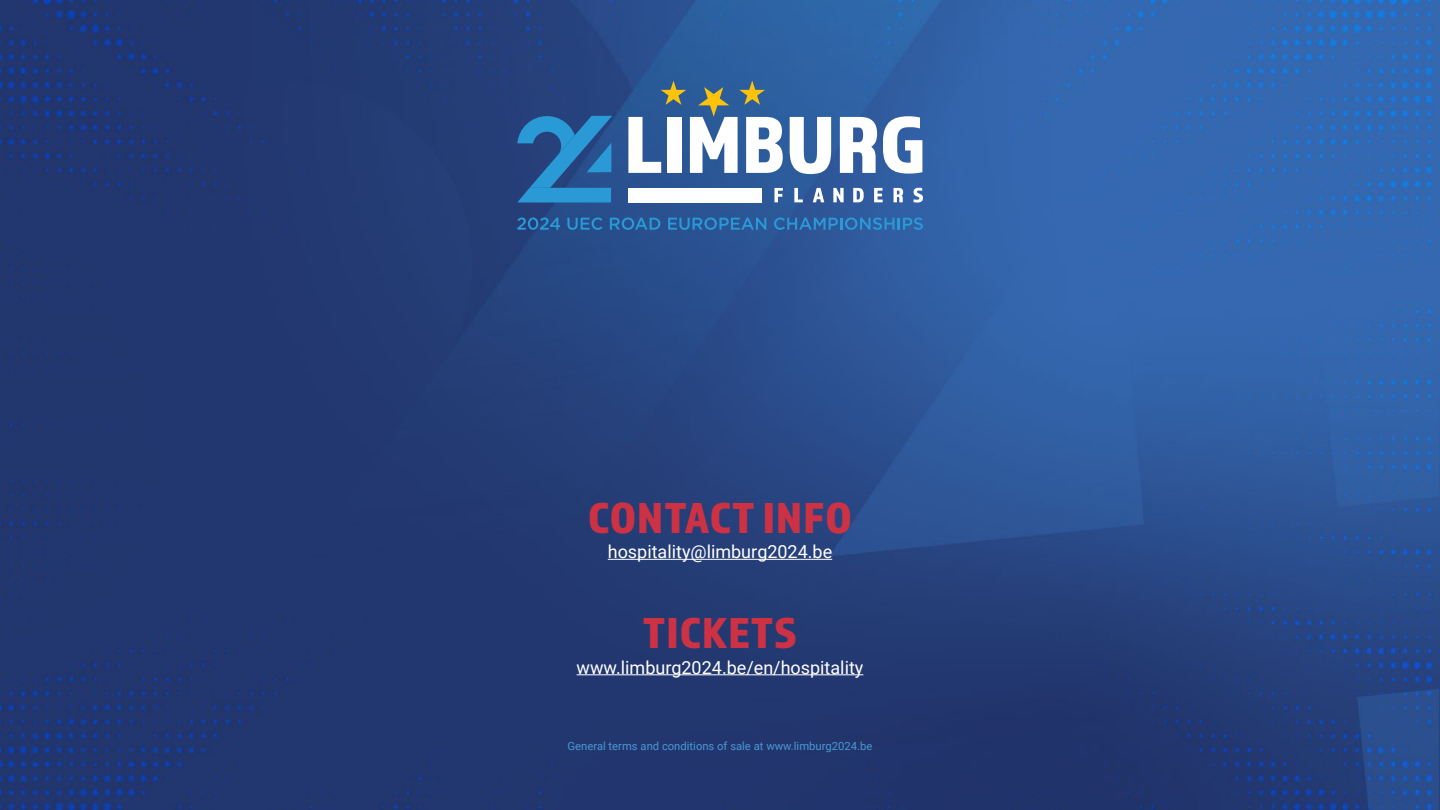
<style>
.page{position:relative;width:1440px;height:810px;background:#fff}
.page>*{position:absolute;margin:0;border:0;box-sizing:border-box;transform-origin:0 0}
.t1{font:45px "Almaq Refined";letter-spacing:.025em;color:#cd3244}
.t2{font:18px "Roboto";color:#fff}
.t3{font:11.25px "Roboto";color:#4998d3}
</style>
<div class="page">
<img style="left:0;top:0;width:1440px;height:810px">
<hr style="left:608px;top:559px;width:224px;height:1px;background:#fff">
<hr style="left:577px;top:674px;width:286px;height:1px;background:#fff">
<svg style="left:790px;top:117px;width:41px;height:57px"></svg>
<svg style="left:840px;top:117px;width:37px;height:56px"></svg>
<svg style="left:883px;top:116px;width:39px;height:58px"></svg>
<svg style="left:628px;top:81px;width:155px;height:92px"></svg>
<svg style="left:774px;top:188px;width:9px;height:14px"></svg>
<svg style="left:794px;top:188px;width:9px;height:14px"></svg>
<svg style="left:813px;top:188px;width:11px;height:14px"></svg>
<svg style="left:833px;top:188px;width:11px;height:14px"></svg>
<svg style="left:853px;top:188px;width:11px;height:14px"></svg>
<svg style="left:874px;top:188px;width:9px;height:14px"></svg>
<svg style="left:894px;top:188px;width:9px;height:14px"></svg>
<svg style="left:914px;top:188px;width:9px;height:15px"></svg>
<div style="left:628px;top:188px;width:134px;height:14px;background:#fff"></div>
<svg style="left:517px;top:116px;width:95px;height:86px;background:#276fab"></svg>
<svg style="left:517px;top:217px;width:43px;height:13px"></svg>
<svg style="left:567px;top:217px;width:36px;height:13px"></svg>
<svg style="left:610px;top:217px;width:50px;height:13px"></svg>
<svg style="left:668px;top:217px;width:98px;height:13px"></svg>
<svg style="left:774px;top:217px;width:149px;height:13px;background:#2c72b2"></svg>
<h1 class="t1" style="left:588px;top:490px;width:265px">CONTACT INFO</h1>
<p class="t2" style="left:608px;top:539px;width:226px">hospitality@limburg2024.be</p>
<h1 class="t1" style="left:643px;top:606px;width:156px">TICKETS</h1>
<p class="t2" style="left:577px;top:654px;width:288px">www.limburg2024.be/en/hospitality</p>
<p class="t3" style="left:568px;top:738px;width:306px">General terms and conditions of sale at www.limburg2024.be</p>
</div>
